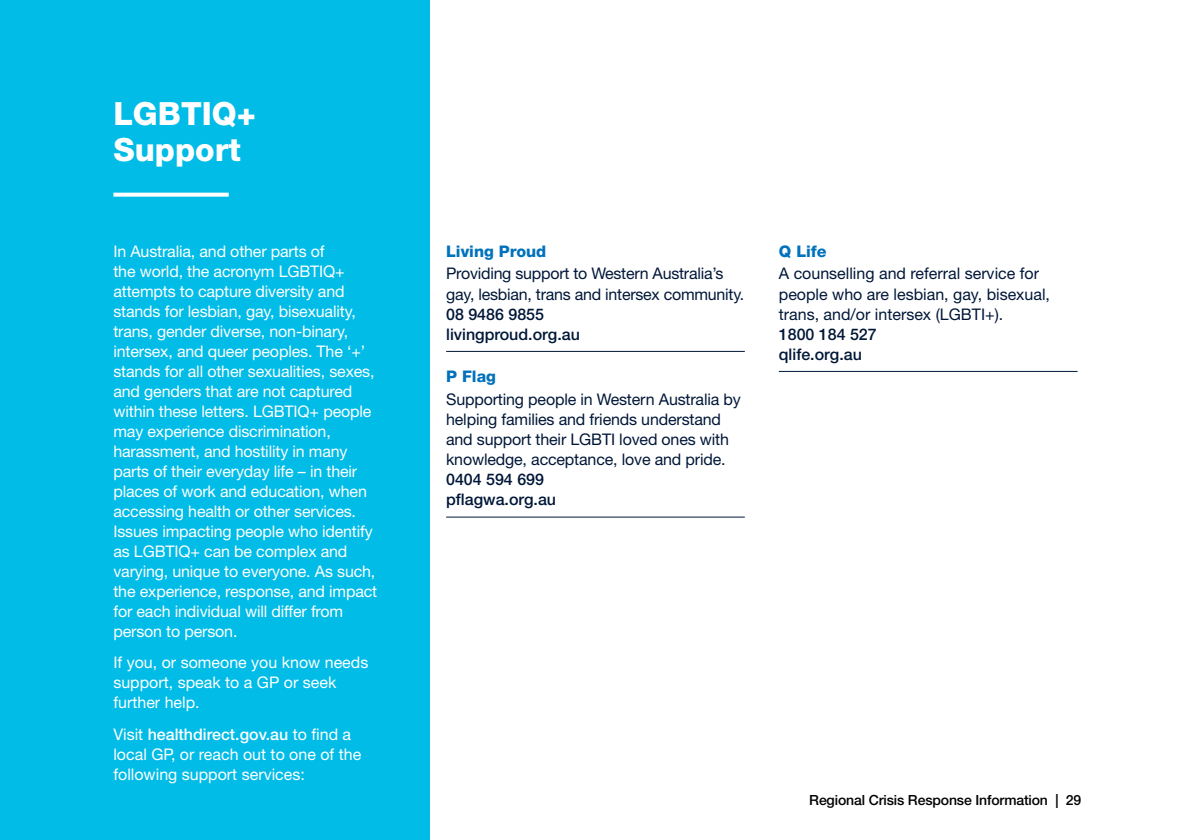
<style>
.page{position:relative;width:1191px;height:840px;background:#fff}
.page>*{position:absolute;margin:0;border:0;box-sizing:border-box;transform-origin:0 0}
.t1{font:800 32px/36px "Helvetica Neue LT Std";color:#fff}
.t2{font:16px/20px "Helvetica Neue LT Std";letter-spacing:-.01em;color:#fff}
.t3{font:16px/20px "Helvetica Neue LT Std";letter-spacing:-.01em;color:#001738}
.t4{font:500 16px/20px "Helvetica Neue LT Std";color:#001738}
.t5{font:800 16px "Helvetica Neue LT Std";color:#0072bc}
.t6{font:500 14px "Helvetica Neue LT Std";letter-spacing:-.01em;color:#000}
.s1{font-weight:500}
</style>
<div class="page">
<div style="left:0;top:0;width:429px;height:839px;background:#00bce7"></div>
<svg style="left:113px;top:192px;width:116px;height:4px"></svg>
<hr style="left:446px;top:351px;width:299px;height:1px;background:#001738">
<hr style="left:446px;top:516px;width:299px;height:1px;background:#001738">
<hr style="left:779px;top:371px;width:298px;height:1px;background:#001738">
<h1 class="t1" style="left:113px;top:96px;width:144px">LGBTIQ+<br>Support</h1>
<p class="t2" style="left:113px;top:240px;width:265px">In Australia, and other parts of<br>the world, the acronym LGBTIQ+ attempts to capture diversity and stands for lesbian, gay, bisexuality, trans, gender diverse, non-binary, intersex, and queer peoples. The ‘+’ stands for all other sexualities, sexes, and genders that are not captured within these letters. LGBTIQ+ people may experience discrimination, harassment, and hostility in many parts of their everyday life – in their places of work and education, when accessing health or other services.<br>Issues impacting people who identify as LGBTIQ+ can be complex and varying, unique to everyone. As such, the experience, response, and impact for each individual will differ from person to person.</p>
<p class="t2" style="left:113px;top:652px;width:256px">If you, or someone you know needs support, speak to a GP or seek further help.</p>
<p class="t2" style="left:113px;top:723px;width:249px">Visit <span class="s1">healthdirect.gov.au</span> to find a local GP, or reach out to one of the following support services:</p>
<p class="t5" style="left:446px;top:241px;width:102px">Living Proud</p>
<p class="t3" style="left:446px;top:263px;width:300px">Providing support to Western Australia’s gay, lesbian, trans and intersex community.</p>
<p class="t4" style="left:446px;top:303px;width:135px">08 9486 9855 livingproud.org.au</p>
<p class="t5" style="left:446px;top:367px;width:51px">P Flag</p>
<p class="t3" style="left:446px;top:389px;width:296px">Supporting people in Western Australia by helping families and friends understand and support their LGBTI loved ones with knowledge, acceptance, love and pride.</p>
<p class="t4" style="left:446px;top:469px;width:111px">0404 594 699 pflagwa.org.au</p>
<p class="t5" style="left:779px;top:241px;width:49px">Q Life</p>
<p class="t3" style="left:779px;top:263px;width:273px">A counselling and referral service for people who are lesbian, gay, bisexual, trans, and/or intersex (LGBTI+).</p>
<p class="t4" style="left:779px;top:323px;width:99px">1800 184 527 qlife.org.au</p>
<p class="t6" style="left:809px;top:790px;width:273px">Regional Crisis Response Information | 29</p>
</div>
